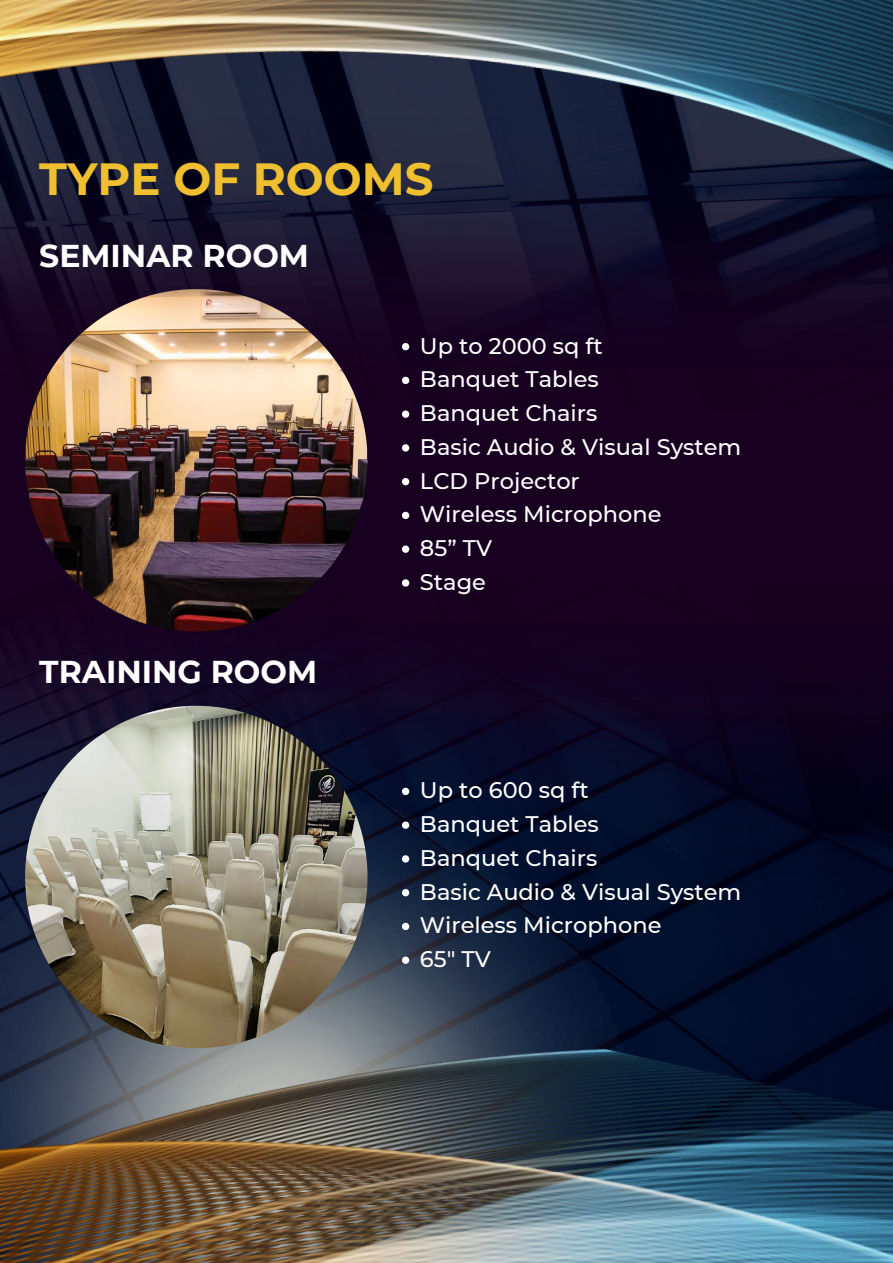
<style>
.page{position:relative;width:893px;height:1263px;background:#fff}
.page>*{position:absolute;margin:0;border:0;box-sizing:border-box;transform-origin:0 0}
.t1{font:700 45px "Montserrat";color:#efbf30}
.t2{font:700 31.5px "Montserrat";color:#fff}
.t3{font:500 22.5px/33.8px "Montserrat";color:#fff}
</style>
<div class="page">
<img style="left:0;top:0;width:893px;height:118px">
<img style="left:0;top:877px;width:637px;height:48px">
<img style="left:0;top:925px;width:893px;height:338px">
<img style="left:0;top:118px;width:893px;height:759px">
<img style="left:25px;top:289px;width:342px;height:342px;border-radius:50%">
<img style="left:25px;top:706px;width:342px;height:342px;border-radius:50%">
<svg style="left:402px;top:343px;width:7px;height:7px"></svg>
<svg style="left:402px;top:377px;width:7px;height:7px"></svg>
<svg style="left:402px;top:410px;width:7px;height:8px"></svg>
<svg style="left:402px;top:444px;width:7px;height:8px"></svg>
<svg style="left:402px;top:478px;width:7px;height:7px"></svg>
<svg style="left:402px;top:512px;width:7px;height:7px"></svg>
<svg style="left:402px;top:545px;width:7px;height:8px"></svg>
<svg style="left:402px;top:579px;width:7px;height:8px"></svg>
<svg style="left:402px;top:788px;width:7px;height:7px"></svg>
<svg style="left:402px;top:821px;width:7px;height:8px"></svg>
<svg style="left:402px;top:855px;width:7px;height:7px"></svg>
<svg style="left:402px;top:889px;width:7px;height:7px"></svg>
<svg style="left:402px;top:923px;width:7px;height:7px"></svg>
<svg style="left:402px;top:956px;width:7px;height:8px"></svg>
<h1 class="t1" style="left:39px;top:151px;width:396px">TYPE OF ROOMS</h1>
<h2 class="t2" style="left:39px;top:236px;width:271px">SEMINAR ROOM</h2>
<h2 class="t2" style="left:39px;top:653px;width:279px">TRAINING ROOM</h2>
<p class="t3" style="left:420px;top:329px;width:323px">Up to 2000 sq ft<br>Banquet Tables<br>Banquet Chairs<br>Basic Audio &amp; Visual System<br>LCD Projector<br>Wireless Microphone<br>85” TV<br>Stage</p>
<p class="t3" style="left:420px;top:773px;width:323px">Up to 600 sq ft<br>Banquet Tables<br>Banquet Chairs<br>Basic Audio &amp; Visual System<br>Wireless Microphone<br>65" TV</p>
</div>
